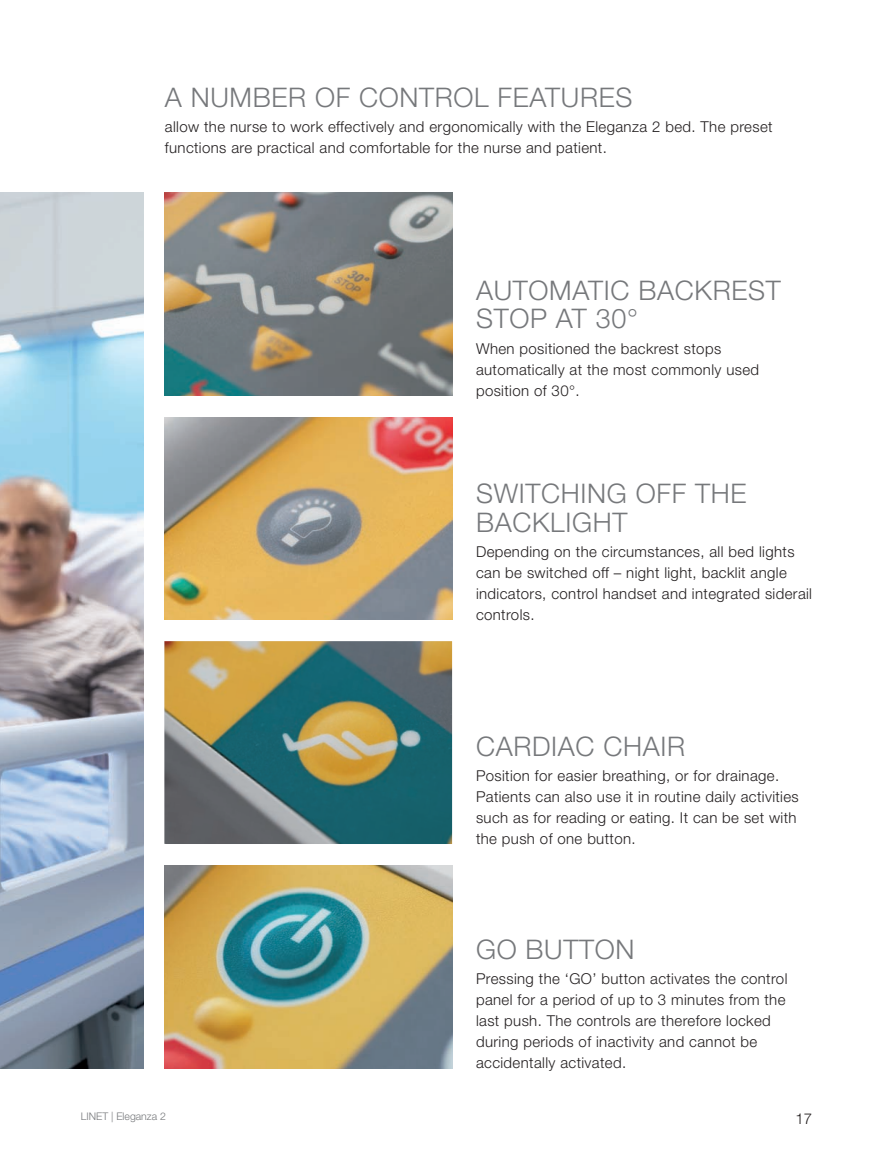
<style>
.page{position:relative;width:893px;height:1149px;background:#fff}
.page>*{position:absolute;margin:0;border:0;box-sizing:border-box;transform-origin:0 0}
.t1{font:300 27px/28.5px "Helvetica Neue LT Pro";letter-spacing:.025em;color:#76787b}
.t2{font:300 15px/21px "Helvetica Neue LT Pro";letter-spacing:.025em;color:#231f20}
.t3{font:300 10.5px "Helvetica Neue LT Pro";color:#76787b}
</style>
<div class="page">
<img style="left:0;top:193px;width:143px;height:874px">
<img style="left:164px;top:417px;width:288px;height:202px">
<img style="left:164px;top:641px;width:288px;height:202px">
<img style="left:164px;top:865px;width:288px;height:202px">
<img style="left:164px;top:193px;width:288px;height:202px">
<h1 class="t1" style="left:165px;top:85px;width:469px">A NUMBER OF CONTROL FEATURES</h1>
<p class="t2" style="left:165px;top:117px;width:609px">allow the nurse to work effectively and ergonomically with the Eleganza 2 bed. The preset functions are practical and comfortable for the nurse and patient.</p>
<h1 class="t1" style="left:476px;top:279px;width:306px">AUTOMATIC BACKREST<br>STOP AT 30°</h1>
<p class="t2" style="left:476px;top:339px;width:285px">When positioned the backrest stops automatically at the most commonly used position of 30°.</p>
<h1 class="t1" style="left:476px;top:482px;width:272px">SWITCHING OFF THE<br>BACKLIGHT</h1>
<p class="t2" style="left:476px;top:542px;width:338px">Depending on the circumstances, all bed lights can be switched off – night light, backlit angle indicators, control handset and integrated siderail controls.</p>
<h1 class="t1" style="left:476px;top:734px;width:211px">CARDIAC CHAIR</h1>
<p class="t2" style="left:476px;top:766px;width:324px">Position for easier breathing, or for drainage.<br>Patients can also use it in routine daily activities such as for reading or eating. It can be set with the push of one button.</p>
<h1 class="t1" style="left:476px;top:937px;width:160px">GO BUTTON</h1>
<p class="t2" style="left:476px;top:969px;width:313px">Pressing the ‘GO’ button activates the control panel for a period of up to 3 minutes from the last push. The controls are therefore locked during periods of inactivity and cannot be accidentally activated.</p>
<p class="t3" style="left:81px;top:1112px;width:87px">LINET | Eleganza 2</p>
<p class="t2" style="left:795px;top:1108px;width:18px">17</p>
</div>
